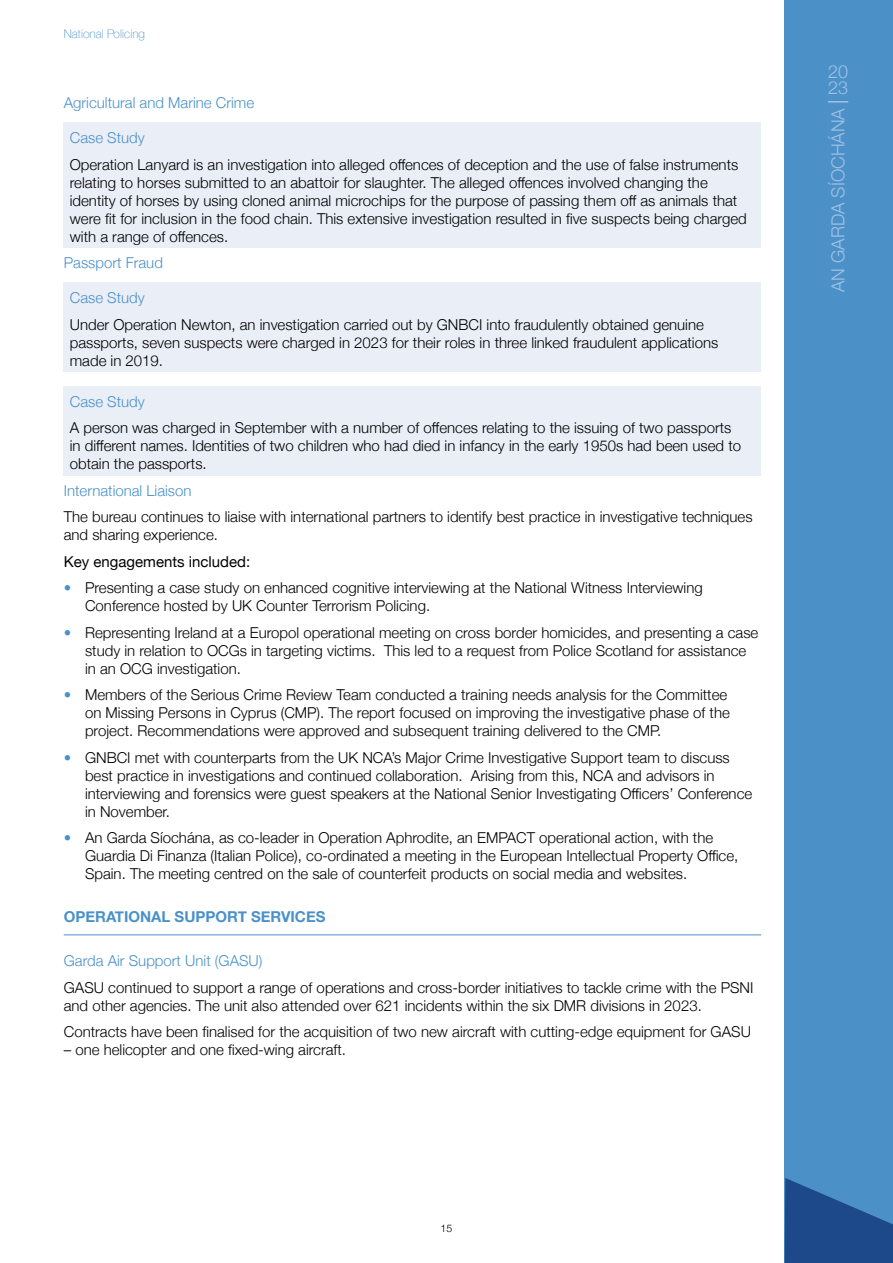
<style>
.page{position:relative;width:893px;height:1263px;background:#fff}
.page>*{position:absolute;margin:0;border:0;box-sizing:border-box;transform-origin:0 0}
.t1{font:300 18px/16px "Helvetica Neue";color:#a1c1e6}
.t2{font:300 15px/18px "Helvetica Neue";color:#000}
.t3{font:300 15px "Helvetica Neue";color:#4b91c8}
.t4{font:700 15px "Helvetica Neue";color:#4b91c8}
.t5{font:15px "Helvetica Neue";color:#000}
.t6{font:100 12px "Helvetica Neue";color:#4b91c8}
.t7{font:300 10.5px "Helvetica Neue";color:#000}
.s1{color:#4b91c8}
</style>
<div class="page">
<hr style="left:64px;top:934px;width:697px;height:1px;background:#4b91c8">
<div style="left:64px;top:123px;width:697px;height:125px;background:#e9eef7"></div>
<div style="left:64px;top:283px;width:697px;height:89px;background:#e9eef7"></div>
<div style="left:64px;top:386px;width:697px;height:89px;background:#e9eef7"></div>
<div style="left:784px;top:0;width:109px;height:1263px;background:#4b91c8"></div>
<hr style="left:828px;top:101px;width:20px;height:2px;background:#a1c1e6">
<svg style="left:785px;top:1178px;width:108px;height:85px"></svg>
<p class="t6" style="left:64px;top:24px;width:83px">National Policing</p>
<p class="t3" style="left:64px;top:91px;width:192px">Agricultural and Marine Crime</p>
<p class="t3" style="left:70px;top:126px;width:77px">Case Study</p>
<p class="t2" style="left:70px;top:154px;width:679px">Operation Lanyard is an investigation into alleged offences of deception and the use of false instruments relating to horses submitted to an abattoir for slaughter. The alleged offences involved changing the identity of horses by using cloned animal microchips for the purpose of passing them off as animals that were fit for inclusion in the food chain. This extensive investigation resulted in five suspects being charged with a range of offences.</p>
<p class="t3" style="left:64px;top:251px;width:101px">Passport Fraud</p>
<p class="t3" style="left:70px;top:286px;width:77px">Case Study</p>
<p class="t2" style="left:70px;top:314px;width:650px">Under Operation Newton, an investigation carried out by GNBCI into fraudulently obtained genuine passports, seven suspects were charged in 2023 for their roles in three linked fraudulent applications made in 2019.</p>
<p class="t3" style="left:70px;top:389px;width:77px">Case Study</p>
<p class="t2" style="left:70px;top:418px;width:673px">A person was charged in September with a number of offences relating to the issuing of two passports in different names. Identities of two children who had died in infancy in the early 1950s had been used to obtain the passports.</p>
<p class="t3" style="left:64px;top:478px;width:129px">International Liaison</p>
<p class="t2" style="left:64px;top:507px;width:690px">The bureau continues to liaise with international partners to identify best practice in investigative techniques and sharing experience.</p>
<p class="t5" style="left:64px;top:550px;width:188px">Key engagements included:</p>
<p class="t2" style="left:85px;top:578px;width:619px;text-indent:-21px"><span class="s1">•</span> Presenting a case study on enhanced cognitive interviewing at the National Witness Interviewing<br>Conference hosted by UK Counter Terrorism Policing.</p>
<p class="t2" style="left:85px;top:622px;width:675px;text-indent:-21px"><span class="s1">•</span> Representing Ireland at a Europol operational meeting on cross border homicides, and presenting a case study in relation to OCGs in targeting victims. This led to a request from Police Scotland for assistance in an OCG investigation.</p>
<p class="t2" style="left:85px;top:685px;width:646px;text-indent:-21px"><span class="s1">•</span> Members of the Serious Crime Review Team conducted a training needs analysis for the Committee on Missing Persons in Cyprus (CMP). The report focused on improving the investigative phase of the project. Recommendations were approved and subsequent training delivered to the CMP.</p>
<p class="t2" style="left:85px;top:747px;width:669px;text-indent:-21px"><span class="s1">•</span> GNBCI met with counterparts from the UK NCA’s Major Crime Investigative Support team to discuss best practice in investigations and continued collaboration. Arising from this, NCA and advisors in interviewing and forensics were guest speakers at the National Senior Investigating Officers’ Conference in November.</p>
<p class="t2" style="left:85px;top:828px;width:655px;text-indent:-21px"><span class="s1">•</span> An Garda Síochána, as co-leader in Operation Aphrodite, an EMPACT operational action, with the<br>Guardia Di Finanza (Italian Police), co-ordinated a meeting in the European Intellectual Property Office,<br>Spain. The meeting centred on the sale of counterfeit products on social media and websites.</p>
<p class="t4" style="left:64px;top:905px;width:263px">OPERATIONAL SUPPORT SERVICES</p>
<p class="t3" style="left:64px;top:949px;width:200px">Garda Air Support Unit (GASU)</p>
<p class="t2" style="left:64px;top:977px;width:691px">GASU continued to support a range of operations and cross-border initiatives to tackle crime with the PSNI and other agencies. The unit also attended over 621 incidents within the six DMR divisions in 2023.</p>
<p class="t2" style="left:64px;top:1022px;width:689px">Contracts have been finalised for the acquisition of two new aircraft with cutting-edge equipment for GASU</p>
<p class="t2" style="left:64px;top:1040px;width:284px">– one helicopter and one fixed-wing aircraft.</p>
<p class="t7" style="left:441px;top:1219px;width:13px">15</p>
<p class="t1" style="left:828px;top:62px;width:22px">20<br>23</p>
<p class="t1" style="left:829px;top:292px;width:185px;rotate:-90deg">AN GARDA SÍOCHÁNA</p>
</div>
